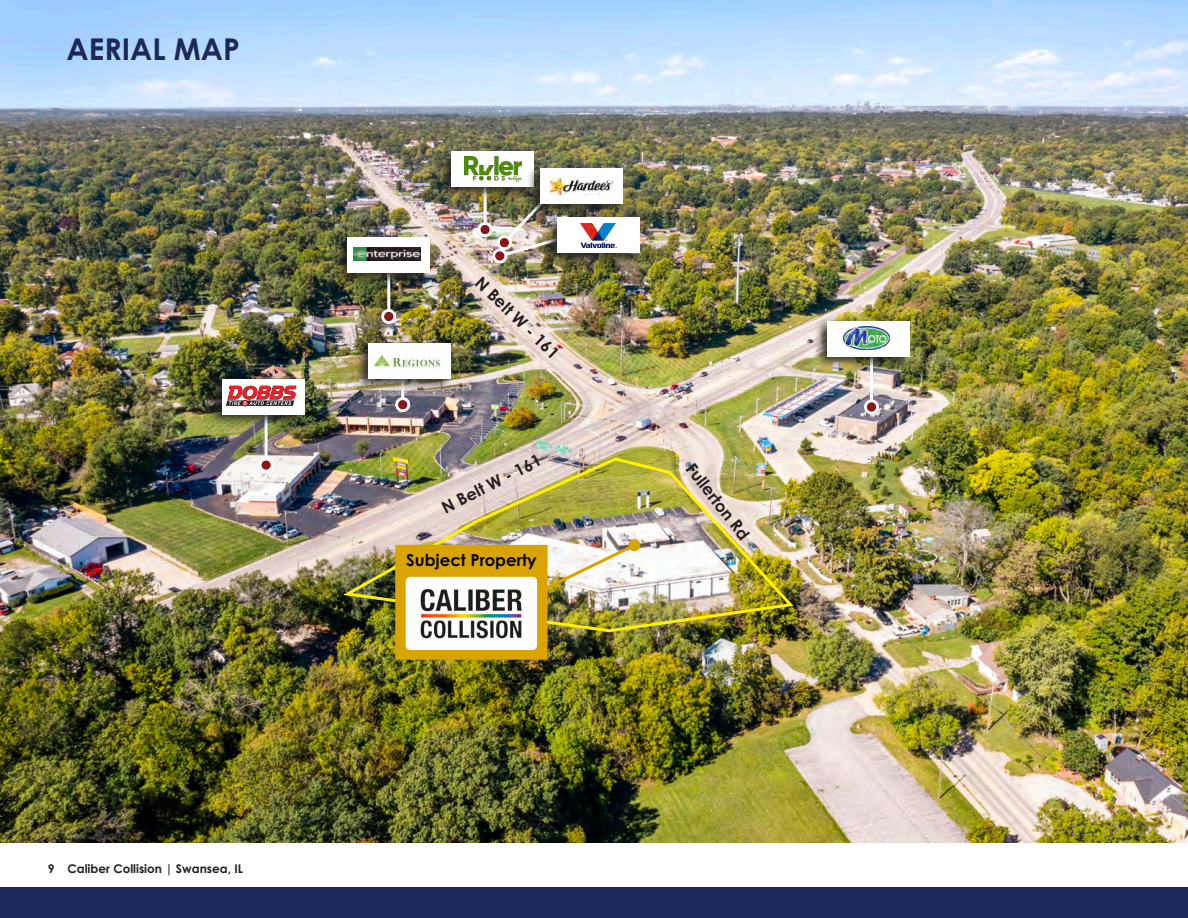
<style>
.page{position:relative;width:1188px;height:918px;background:#fff}
.page>*{position:absolute;margin:0;border:0;box-sizing:border-box;transform-origin:0 0}
.t1{font:700 30px "Century Gothic Pro";color:#1d2859}
.t2{font:700 16.5px "Century Gothic Pro";color:#231f20}
.t3{font:700 16.5px "Century Gothic Pro";color:#040503}
.t4{font:700 12px "Century Gothic Pro";color:#231f20}
</style>
<div class="page">
<img style="left:0;top:0;width:1188px;height:842px">
<hr style="left:265px;top:390px;width:3px;height:69px;background:#fff">
<div style="left:259px;top:458px;width:15px;height:15px;border:3px solid #fff;border-radius:50%"></div>
<div style="left:262px;top:461px;width:9px;height:9px;background:#8a1619;border-radius:50%"></div>
<div style="left:208px;top:375px;width:99px;height:52px;background:#231f20;opacity:.85"></div>
<div style="left:222px;top:379px;width:82px;height:35px;background:#fff"></div>
<svg style="left:226px;top:386px;width:70px;height:20px"></svg>
<hr style="left:387px;top:242px;width:3px;height:68px;background:#fff">
<div style="left:381px;top:309px;width:15px;height:15px;border:3px solid #fff;border-radius:50%"></div>
<div style="left:384px;top:312px;width:9px;height:9px;background:#8a1619;border-radius:50%"></div>
<hr style="left:401px;top:364px;width:3px;height:35px;background:#fff">
<div style="left:395px;top:397px;width:15px;height:15px;border:3px solid #fff;border-radius:50%"></div>
<div style="left:398px;top:400px;width:9px;height:9px;background:#8a1619;border-radius:50%"></div>
<div style="left:354px;top:339px;width:99px;height:53px;background:#231f20;opacity:.85"></div>
<div style="left:368px;top:343px;width:82px;height:36px;background:#fff"></div>
<img style="left:372px;top:354px;width:72px;height:18px">
<div style="left:333px;top:233px;width:100px;height:53px;background:#231f20;opacity:.85"></div>
<div style="left:348px;top:237px;width:82px;height:36px;background:#fff"></div>
<img style="left:353px;top:247px;width:68px;height:14px">
<hr style="left:870px;top:332px;width:3px;height:69px;background:#fff">
<div style="left:864px;top:399px;width:15px;height:15px;border:3px solid #fff;border-radius:50%"></div>
<div style="left:867px;top:402px;width:9px;height:10px;background:#8a1619;border-radius:50%"></div>
<div style="left:813px;top:316px;width:100px;height:53px;background:#231f20;opacity:.85"></div>
<div style="left:827px;top:321px;width:83px;height:35px;background:#fff"></div>
<img style="left:844px;top:326px;width:46px;height:23px">
<hr style="left:484px;top:155px;width:3px;height:69px;background:#fff">
<div style="left:478px;top:222px;width:15px;height:15px;border:3px solid #fff;border-radius:50%"></div>
<div style="left:481px;top:225px;width:9px;height:9px;background:#8a1619;border-radius:50%"></div>
<div style="left:437px;top:147px;width:100px;height:53px;background:#231f20;opacity:.85"></div>
<div style="left:451px;top:151px;width:83px;height:36px;background:#fff"></div>
<img style="left:464px;top:156px;width:57px;height:26px">
<img style="left:491px;top:187px;width:52px;height:78px">
<div style="left:543px;top:213px;width:100px;height:53px;background:#231f20;opacity:.85"></div>
<div style="left:557px;top:218px;width:83px;height:35px;background:#fff"></div>
<img style="left:580px;top:223px;width:36px;height:25px">
<div style="left:526px;top:164px;width:100px;height:53px;background:#231f20;opacity:.85"></div>
<div style="left:540px;top:168px;width:83px;height:36px;background:#fff"></div>
<img style="left:550px;top:177px;width:63px;height:18px">
<img style="left:338px;top:456px;width:459px;height:178px">
<img style="left:452px;top:539px;width:189px;height:97px">
<div style="left:395px;top:545px;width:153px;height:115px;background:#daa400"></div>
<div style="left:406px;top:577px;width:131px;height:73px;background:#fff"></div>
<img style="left:420px;top:588px;width:103px;height:51px">
<div style="left:0;top:887px;width:1188px;height:31px;background:#1d2859"></div>
<h1 class="t1" style="left:67px;top:31px;width:175px">AERIAL MAP</h1>
<p class="t4" style="left:48px;top:861px;width:197px">9 Caliber Collision | Swansea, IL</p>
<p class="t2" style="left:485px;top:272px;width:111px;rotate:44deg">N Belt W - 161</p>
<p class="t2" style="left:438px;top:499px;width:111px;rotate:-27deg">N Belt W - 161</p>
<p class="t2" style="left:698px;top:459px;width:93px;rotate:52deg">Fullerton Rd</p>
<p class="t3" style="left:406px;top:550px;width:132px">Subject Property</p>
</div>
